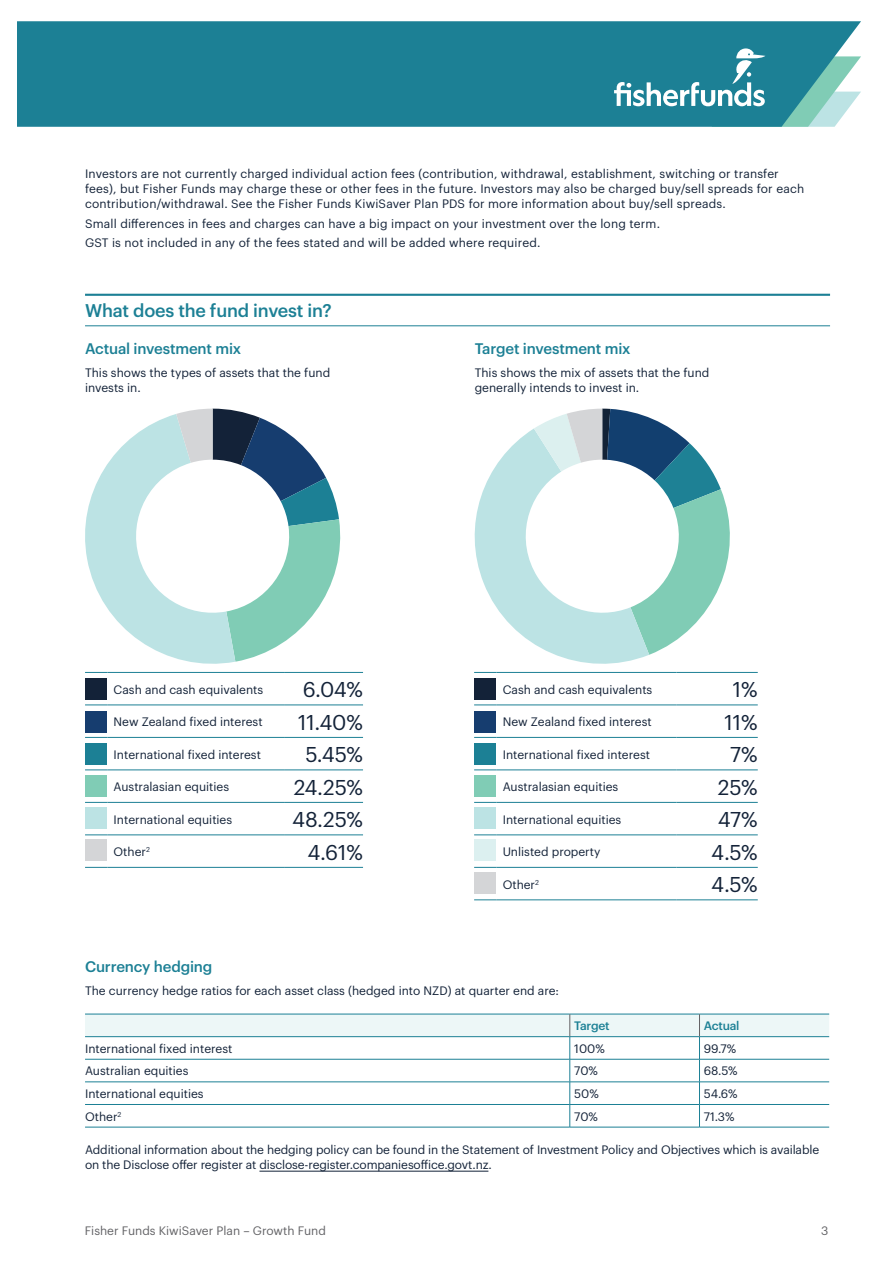
<style>
.page{position:relative;width:893px;height:1263px;background:#fff}
.page>*{position:absolute;margin:0;border:0;box-sizing:border-box;transform-origin:0 0}
.t1{font:21px "Graphik";color:#132238}
.t2{font:500 18px "Graphik";letter-spacing:-.01em;color:#1c8095}
.t3{font:500 15px "Graphik";letter-spacing:-.01em;color:#1c8095}
.t4{font:12px/15px "Graphik";color:#132238}
.t5{font:12px "Graphik";color:#636366}
.t6{font:500 12px "Graphik";letter-spacing:-.02em;color:#1c8095}
</style>
<div class="page">
<div style="left:17px;top:21px;width:844px;height:106px;background:#1c8095"></div>
<svg style="left:614px;top:48px;width:247px;height:79px;background:#509fac"></svg>
<svg style="left:474px;top:428px;width:175px;height:253px"></svg>
<svg style="left:534px;top:409px;width:196px;height:246px"></svg>
<hr style="left:85px;top:294px;width:745px;height:2px;background:#1c8095">
<hr style="left:85px;top:326px;width:745px;height:1px;background:#1c8095">
<hr style="left:85px;top:1127px;width:485px;height:1px;background:#1c8095">
<hr style="left:699px;top:1127px;width:130px;height:1px;background:#1c8095">
<hr style="left:570px;top:1127px;width:129px;height:1px;background:#1c8095">
<svg style="left:85px;top:1014px;width:744px;height:113px"></svg>
<svg style="left:85px;top:705px;width:23px;height:1px"></svg>
<hr style="left:108px;top:705px;width:177px;height:1px;background:#1c8095">
<svg style="left:85px;top:737px;width:23px;height:1px"></svg>
<hr style="left:108px;top:737px;width:177px;height:1px;background:#1c8095">
<svg style="left:85px;top:770px;width:23px;height:1px"></svg>
<hr style="left:108px;top:770px;width:177px;height:1px;background:#1c8095">
<svg style="left:85px;top:802px;width:23px;height:1px"></svg>
<hr style="left:108px;top:802px;width:177px;height:1px;background:#1c8095">
<svg style="left:85px;top:835px;width:23px;height:1px"></svg>
<hr style="left:108px;top:835px;width:177px;height:1px;background:#1c8095">
<hr style="left:285px;top:672px;width:78px;height:1px;background:#1c8095">
<hr style="left:285px;top:705px;width:78px;height:1px;background:#1c8095">
<hr style="left:285px;top:737px;width:78px;height:1px;background:#1c8095">
<hr style="left:285px;top:770px;width:78px;height:1px;background:#1c8095">
<hr style="left:285px;top:802px;width:78px;height:1px;background:#1c8095">
<hr style="left:285px;top:835px;width:78px;height:1px;background:#1c8095">
<svg style="left:85px;top:409px;width:263px;height:264px"></svg>
<svg style="left:85px;top:867px;width:23px;height:1px"></svg>
<hr style="left:108px;top:867px;width:177px;height:1px;background:#1c8095">
<hr style="left:285px;top:867px;width:78px;height:1px;background:#1c8095">
<div style="left:85px;top:679px;width:21px;height:21px;background:#132238"></div>
<div style="left:85px;top:775px;width:21px;height:21px;background:#80ccb5"></div>
<div style="left:85px;top:711px;width:21px;height:21px;background:#163d6f"></div>
<div style="left:85px;top:807px;width:21px;height:22px;background:#bce3e4"></div>
<div style="left:85px;top:743px;width:21px;height:21px;background:#1c8095"></div>
<div style="left:85px;top:840px;width:21px;height:21px;background:#d4d5d7"></div>
<svg style="left:474px;top:705px;width:23px;height:1px"></svg>
<hr style="left:497px;top:705px;width:180px;height:1px;background:#1c8095">
<svg style="left:474px;top:737px;width:23px;height:1px"></svg>
<hr style="left:497px;top:737px;width:180px;height:1px;background:#1c8095">
<svg style="left:474px;top:770px;width:23px;height:1px"></svg>
<hr style="left:497px;top:770px;width:180px;height:1px;background:#1c8095">
<svg style="left:474px;top:802px;width:23px;height:1px"></svg>
<hr style="left:497px;top:802px;width:180px;height:1px;background:#1c8095">
<svg style="left:474px;top:835px;width:23px;height:1px"></svg>
<hr style="left:497px;top:835px;width:180px;height:1px;background:#1c8095">
<svg style="left:474px;top:867px;width:23px;height:1px"></svg>
<hr style="left:497px;top:867px;width:180px;height:1px;background:#1c8095">
<hr style="left:497px;top:672px;width:180px;height:1px;background:#1c8095">
<hr style="left:677px;top:672px;width:81px;height:1px;background:#1c8095">
<hr style="left:677px;top:705px;width:81px;height:1px;background:#1c8095">
<hr style="left:677px;top:737px;width:81px;height:1px;background:#1c8095">
<hr style="left:677px;top:770px;width:81px;height:1px;background:#1c8095">
<hr style="left:677px;top:802px;width:81px;height:1px;background:#1c8095">
<hr style="left:677px;top:835px;width:81px;height:1px;background:#1c8095">
<hr style="left:677px;top:867px;width:81px;height:1px;background:#1c8095">
<svg style="left:474px;top:672px;width:23px;height:1px"></svg>
<svg style="left:474px;top:899px;width:23px;height:1px"></svg>
<hr style="left:497px;top:899px;width:180px;height:1px;background:#1c8095">
<hr style="left:677px;top:899px;width:81px;height:1px;background:#1c8095">
<div style="left:474px;top:679px;width:21px;height:21px;background:#132238"></div>
<div style="left:474px;top:775px;width:21px;height:21px;background:#80ccb5"></div>
<div style="left:474px;top:711px;width:21px;height:21px;background:#163d6f"></div>
<div style="left:474px;top:807px;width:21px;height:22px;background:#bce3e4"></div>
<div style="left:474px;top:743px;width:21px;height:21px;background:#1c8095"></div>
<div style="left:474px;top:840px;width:21px;height:21px;background:#dcf0f0"></div>
<div style="left:474px;top:872px;width:21px;height:21px;background:#d4d5d7"></div>
<hr style="left:259px;top:1171px;width:229px;height:1px;background:#132238">
<p class="t4" style="left:85px;top:166px;width:721px">Investors are not currently charged individual action fees (contribution, withdrawal, establishment, switching or transfer fees), but Fisher Funds may charge these or other fees in the future. Investors may also be charged buy/sell spreads for each contribution/withdrawal. See the Fisher Funds KiwiSaver Plan PDS for more information about buy/sell spreads.</p>
<p class="t4" style="left:85px;top:213px;width:576px;line-height:19.2px">Small differences in fees and charges can have a big impact on your investment over the long term.<br>GST is not included in any of the fees stated and will be added where required.</p>
<h2 class="t2" style="left:85px;top:297px;width:248px">What does the fund invest in?</h2>
<p class="t3" style="left:85px;top:337px;width:158px">Actual investment mix</p>
<p class="t4" style="left:85px;top:364px;width:247px">This shows the types of assets that the fund invests in.</p>
<p class="t3" style="left:475px;top:337px;width:157px">Target investment mix</p>
<p class="t4" style="left:475px;top:364px;width:236px">This shows the mix of assets that the fund generally intends to invest in.</p>
<p class="t4" style="left:114px;top:681px;width:151px">Cash and cash equivalents</p>
<h1 class="t1" style="left:303px;top:674px;width:62px">6.04%</h1>
<p class="t4" style="left:114px;top:713px;width:151px">New Zealand fixed interest</p>
<h1 class="t1" style="left:298px;top:706px;width:67px">11.40%</h1>
<p class="t4" style="left:114px;top:746px;width:149px">International fixed interest</p>
<h1 class="t1" style="left:305px;top:739px;width:59px">5.45%</h1>
<p class="t4" style="left:114px;top:778px;width:117px">Australasian equities</p>
<h1 class="t1" style="left:294px;top:771px;width:71px">24.25%</h1>
<p class="t4" style="left:114px;top:811px;width:120px">International equities</p>
<h1 class="t1" style="left:292px;top:804px;width:72px">48.25%</h1>
<p class="t4" style="left:114px;top:843px;width:38px">Other<sup>2</sup></p>
<h1 class="t1" style="left:308px;top:836px;width:57px">4.61%</h1>
<p class="t4" style="left:503px;top:681px;width:151px">Cash and cash equivalents</p>
<h1 class="t1" style="left:733px;top:674px;width:26px">1%</h1>
<p class="t4" style="left:503px;top:713px;width:151px">New Zealand fixed interest</p>
<h1 class="t1" style="left:724px;top:706px;width:35px">11%</h1>
<p class="t4" style="left:503px;top:746px;width:149px">International fixed interest</p>
<h1 class="t1" style="left:730px;top:739px;width:29px">7%</h1>
<p class="t4" style="left:503px;top:778px;width:117px">Australasian equities</p>
<h1 class="t1" style="left:718px;top:771px;width:41px">25%</h1>
<p class="t4" style="left:503px;top:811px;width:120px">International equities</p>
<h1 class="t1" style="left:718px;top:804px;width:42px">47%</h1>
<p class="t4" style="left:503px;top:843px;width:99px">Unlisted property</p>
<h1 class="t1" style="left:711px;top:836px;width:48px">4.5%</h1>
<p class="t4" style="left:503px;top:876px;width:38px">Other<sup>2</sup></p>
<h1 class="t1" style="left:711px;top:869px;width:48px">4.5%</h1>
<p class="t3" style="left:85px;top:955px;width:129px">Currency hedging</p>
<p class="t4" style="left:85px;top:982px;width:475px">The currency hedge ratios for each asset class (hedged into NZD) at quarter end are:</p>
<p class="t6" style="left:574px;top:1017px;width:37px">Target</p>
<p class="t6" style="left:704px;top:1017px;width:37px">Actual</p>
<p class="t4" style="left:85px;top:1040px;width:149px">International fixed interest</p>
<p class="t4" style="left:574px;top:1040px;width:32px">100%</p>
<p class="t4" style="left:704px;top:1040px;width:34px">99.7%</p>
<p class="t4" style="left:85px;top:1062px;width:105px">Australian equities</p>
<p class="t4" style="left:574px;top:1062px;width:25px">70%</p>
<p class="t4" style="left:704px;top:1062px;width:35px">68.5%</p>
<p class="t4" style="left:85px;top:1085px;width:120px">International equities</p>
<p class="t4" style="left:574px;top:1085px;width:26px">50%</p>
<p class="t4" style="left:704px;top:1085px;width:35px">54.6%</p>
<p class="t4" style="left:85px;top:1108px;width:38px">Other<sup>2</sup></p>
<p class="t4" style="left:574px;top:1108px;width:25px">70%</p>
<p class="t4" style="left:704px;top:1108px;width:32px">71.3%</p>
<p class="t4" style="left:85px;top:1141px;width:736px">Additional information about the hedging policy can be found in the Statement of Investment Policy and Objectives which is available on the Disclose offer register at disclose-register.companiesoffice.govt.nz.</p>
<p class="t5" style="left:85px;top:1222px;width:242px">Fisher Funds KiwiSaver Plan – Growth Fund</p>
<p class="t5" style="left:821px;top:1222px;width:9px">3</p>
</div>
